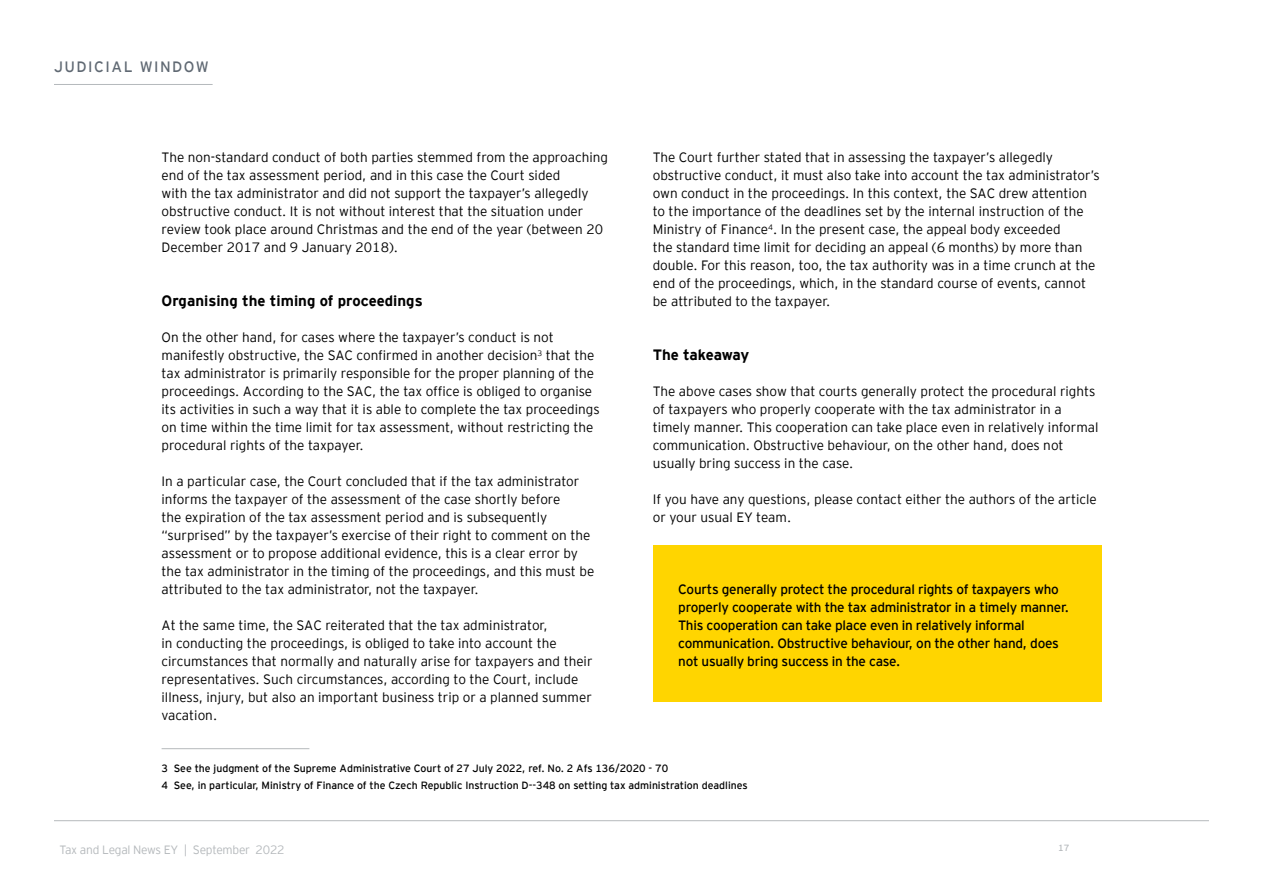
<style>
.page{position:relative;width:1263px;height:893px;background:#fff}
.page>*{position:absolute;margin:0;border:0;box-sizing:border-box;transform-origin:0 0}
.t1{font:700 15px "EY Interstate";color:#000}
.t2{font:15px "EY Interstate";letter-spacing:.1em;color:#606973}
.t3{font:300 13.5px/18px "EY Interstate";color:#000}
.t4{font:13.5px/18px "EY Interstate";letter-spacing:-.02em;color:#000}
.t5{font:300 12px "EY Interstate";letter-spacing:-.02em;color:#b5b9bc}
.t6{font:10.5px/16.5px "EY Interstate";color:#000}
.t7{font:9px "EY Interstate";color:#b5b9bc}
</style>
<div class="page">
<hr style="left:54px;top:820px;width:1155px;height:1px;background:#b5b9bc">
<div style="left:653px;top:545px;width:448px;height:157px;background:#ffd500"></div>
<hr style="left:162px;top:748px;width:147px;height:1px;background:#b5b9bc">
<hr style="left:54px;top:84px;width:159px;height:1px;background:#b5b9bc">
<p class="t2" style="left:54px;top:56px;width:156px">JUDICIAL WINDOW</p>
<p class="t3" style="left:162px;top:147px;width:448px">The non-standard conduct of both parties stemmed from the approaching end of the tax assessment period, and in this case the Court sided<br>with the tax administrator and did not support the taxpayer’s allegedly obstructive conduct. It is not without interest that the situation under review took place around Christmas and the end of the year (between 20<br>December 2017 and 9 January 2018).</p>
<p class="t1" style="left:162px;top:290px;width:263px">Organising the timing of proceedings</p>
<p class="t3" style="left:162px;top:327px;width:440px">On the other hand, for cases where the taxpayer’s conduct is not manifestly obstructive, the SAC confirmed in another decision<sup>3</sup> that the tax administrator is primarily responsible for the proper planning of the proceedings. According to the SAC, the tax office is obliged to organise its activities in such a way that it is able to complete the tax proceedings on time within the time limit for tax assessment, without restricting the procedural rights of the taxpayer.</p>
<p class="t3" style="left:162px;top:471px;width:434px">In a particular case, the Court concluded that if the tax administrator informs the taxpayer of the assessment of the case shortly before<br>the expiration of the tax assessment period and is subsequently “surprised” by the taxpayer’s exercise of their right to comment on the assessment or to propose additional evidence, this is a clear error by the tax administrator in the timing of the proceedings, and this must be attributed to the tax administrator, not the taxpayer.</p>
<p class="t3" style="left:162px;top:615px;width:432px">At the same time, the SAC reiterated that the tax administrator,<br>in conducting the proceedings, is obliged to take into account the circumstances that normally and naturally arise for taxpayers and their representatives. Such circumstances, according to the Court, include illness, injury, but also an important business trip or a planned summer vacation.</p>
<p class="t3" style="left:653px;top:147px;width:449px">The Court further stated that in assessing the taxpayer’s allegedly obstructive conduct, it must also take into account the tax administrator’s own conduct in the proceedings. In this context, the SAC drew attention to the importance of the deadlines set by the internal instruction of the Ministry of Finance<sup>4</sup>. In the present case, the appeal body exceeded<br>the standard time limit for deciding an appeal (6 months) by more than double. For this reason, too, the tax authority was in a time crunch at the end of the proceedings, which, in the standard course of events, cannot be attributed to the taxpayer.</p>
<p class="t1" style="left:653px;top:344px;width:98px">The takeaway</p>
<p class="t3" style="left:653px;top:381px;width:447px">The above cases show that courts generally protect the procedural rights of taxpayers who properly cooperate with the tax administrator in a timely manner. This cooperation can take place even in relatively informal communication. Obstructive behaviour, on the other hand, does not usually bring success in the case.</p>
<p class="t3" style="left:653px;top:489px;width:446px">If you have any questions, please contact either the authors of the article or your usual EY team.</p>
<p class="t4" style="left:678px;top:579px;width:392px">Courts generally protect the procedural rights of taxpayers who properly cooperate with the tax administrator in a timely manner.<br>This cooperation can take place even in relatively informal communication. Obstructive behaviour, on the other hand, does not usually bring success in the case.</p>
<p class="t6" style="left:162px;top:760px;width:588px">3 See the judgment of the Supreme Administrative Court of 27 July 2022, ref. No. 2 Afs 136/2020 - 70<br>4 See, in particular, Ministry of Finance of the Czech Republic Instruction D--348 on setting tax administration deadlines</p>
<p class="t5" style="left:60px;top:841px;width:227px">Tax and Legal News EY | September 2022</p>
<p class="t7" style="left:1058px;top:842px;width:12px">17</p>
</div>
